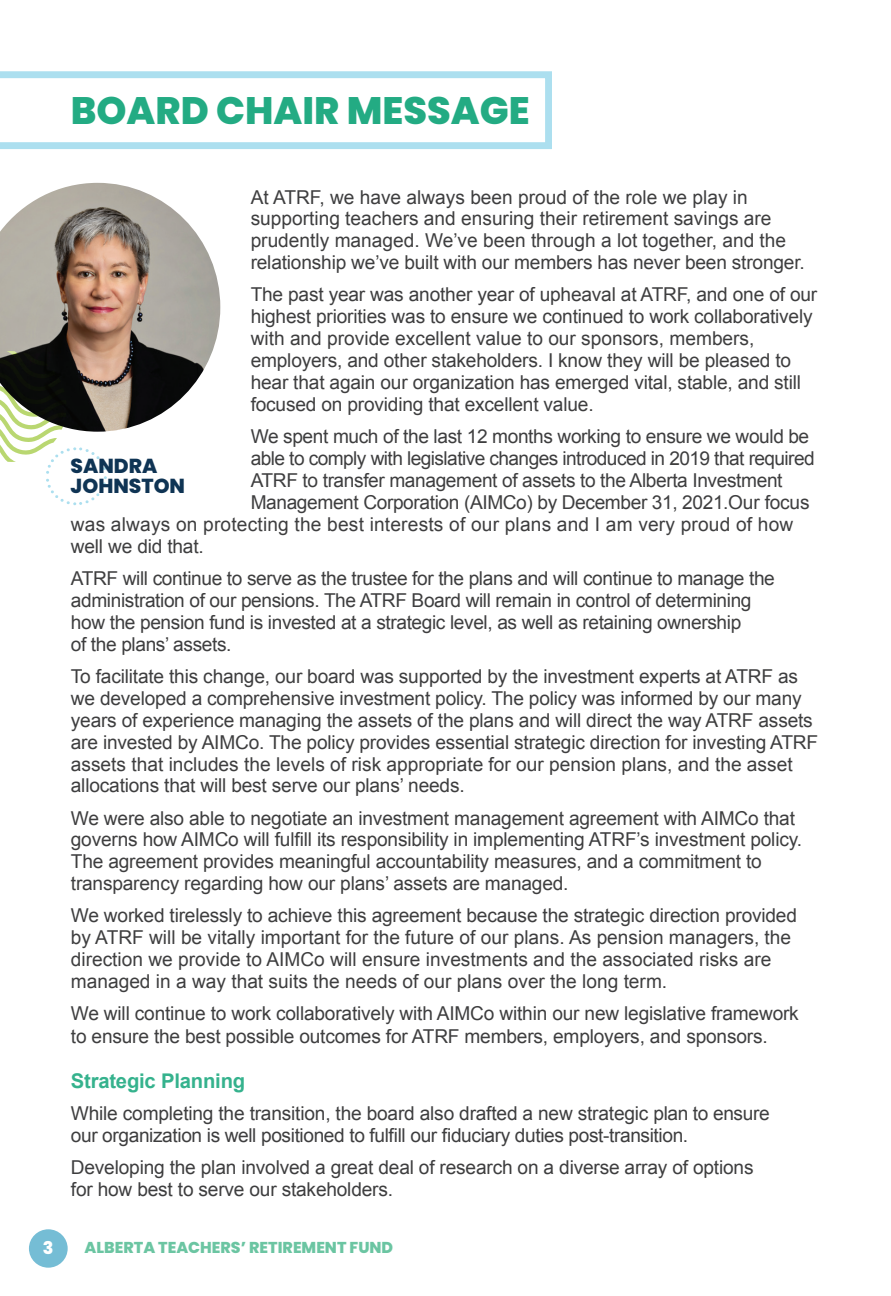
<style>
.page{position:relative;width:891px;height:1296px;background:#fff}
.page>*{position:absolute;margin:0;border:0;box-sizing:border-box;transform-origin:0 0}
.t1{font:800 38.25px "Poppins";color:#23ab83}
.t2{font:700 20.25px "Arial";letter-spacing:-.01em;color:#35b28d}
.t3{font:800 20.25px/20.2px "Poppins";color:#0f3454}
.t4{font:19.12px/22.1px "Arial";letter-spacing:-.01em;color:#3e3e3f}
.t5{font:19.12px "Arial";letter-spacing:.01em;color:#3e3e3f}
.t6{font:19.12px "Arial";letter-spacing:-.03em;color:#3e3e3f}
.t7{font:800 17.55px "Poppins";color:#fff}
.t8{font:800 15.75px "Poppins";color:#6bc5a2}
</style>
<div class="page">
<div style="left:29px;top:1229px;width:39px;height:39px;background:#75bdd5;border-radius:50%"></div>
<svg style="left:0;top:71px;width:552px;height:78px"></svg>
<img style="left:0;top:183px;width:220px;height:249px">
<svg style="left:0;top:351px;width:107px;height:154px"></svg>
<p class="t1" style="left:71px;top:88px;width:460px">BOARD CHAIR MESSAGE</p>
<p class="t4" style="left:251px;top:186px;width:556px">At ATRF, we have always been proud of the role we play in supporting teachers and ensuring their retirement savings are prudently managed. We’ve been through a lot together, and the relationship we’ve built with our members has never been stronger.</p>
<p class="t4" style="left:251px;top:284px;width:568px">The past year was another year of upheaval at ATRF, and one of our highest priorities was to ensure we continued to work collaboratively with and provide excellent value to our sponsors, members, employers, and other stakeholders. I know they will be pleased to hear that again our organization has emerged vital, stable, and still focused on providing that excellent value.</p>
<p class="t4" style="left:251px;top:426px;width:560px">We spent much of the last 12 months working to ensure we would be</p>
<p class="t6" style="left:251px;top:446px;width:566px">able to comply with legislative changes introduced in 2019 that required</p>
<p class="t4" style="left:251px;top:469px;width:533px">ATRF to transfer management of assets to the Alberta Investment</p>
<p class="t4" style="left:251px;top:491px;width:560px">Management Corporation (AIMCo) by December 31, 2021.Our focus</p>
<p class="t5" style="left:71px;top:512px;width:724px">was always on protecting the best interests of our plans and I am very proud of how</p>
<p class="t4" style="left:71px;top:535px;width:134px">well we did that.</p>
<p class="t4" style="left:71px;top:567px;width:706px">ATRF will continue to serve as the trustee for the plans and will continue to manage the administration of our pensions. The ATRF Board will remain in control of determining how the pension fund is invested at a strategic level, as well as retaining ownership<br>of the plans’ assets.</p>
<p class="t4" style="left:71px;top:665px;width:749px">To facilitate this change, our board was supported by the investment experts at ATRF as we developed a comprehensive investment policy. The policy was informed by our many years of experience managing the assets of the plans and will direct the way ATRF assets are invested by AIMCo. The policy provides essential strategic direction for investing ATRF assets that includes the levels of risk appropriate for our pension plans, and the asset allocations that will best serve our plans’ needs.</p>
<p class="t4" style="left:71px;top:807px;width:733px">We were also able to negotiate an investment management agreement with AIMCo that governs how AIMCo will fulfill its responsibility in implementing ATRF’s investment policy.<br>The agreement provides meaningful accountability measures, and a commitment to transparency regarding how our plans’ assets are managed.</p>
<p class="t4" style="left:71px;top:905px;width:728px">We worked tirelessly to achieve this agreement because the strategic direction provided by ATRF will be vitally important for the future of our plans. As pension managers, the direction we provide to AIMCo will ensure investments and the associated risks are managed in a way that suits the needs of our plans over the long term.</p>
<p class="t4" style="left:71px;top:1002px;width:730px">We will continue to work collaboratively with AIMCo within our new legislative framework to ensure the best possible outcomes for ATRF members, employers, and sponsors.</p>
<p class="t2" style="left:71px;top:1067px;width:176px">Strategic Planning</p>
<p class="t4" style="left:71px;top:1102px;width:700px">While completing the transition, the board also drafted a new strategic plan to ensure our organization is well positioned to fulfill our fiduciary duties post-transition.</p>
<p class="t4" style="left:71px;top:1156px;width:684px">Developing the plan involved a great deal of research on a diverse array of options for how best to serve our stakeholders.</p>
<p class="t3" style="left:71px;top:455px;width:116px">SANDRA<br>JOHNSTON</p>
<p class="t7" style="left:43px;top:1238px;width:12px">3</p>
<p class="t8" style="left:85px;top:1238px;width:310px">ALBERTA TEACHERS’ RETIREMENT FUND</p>
</div>
